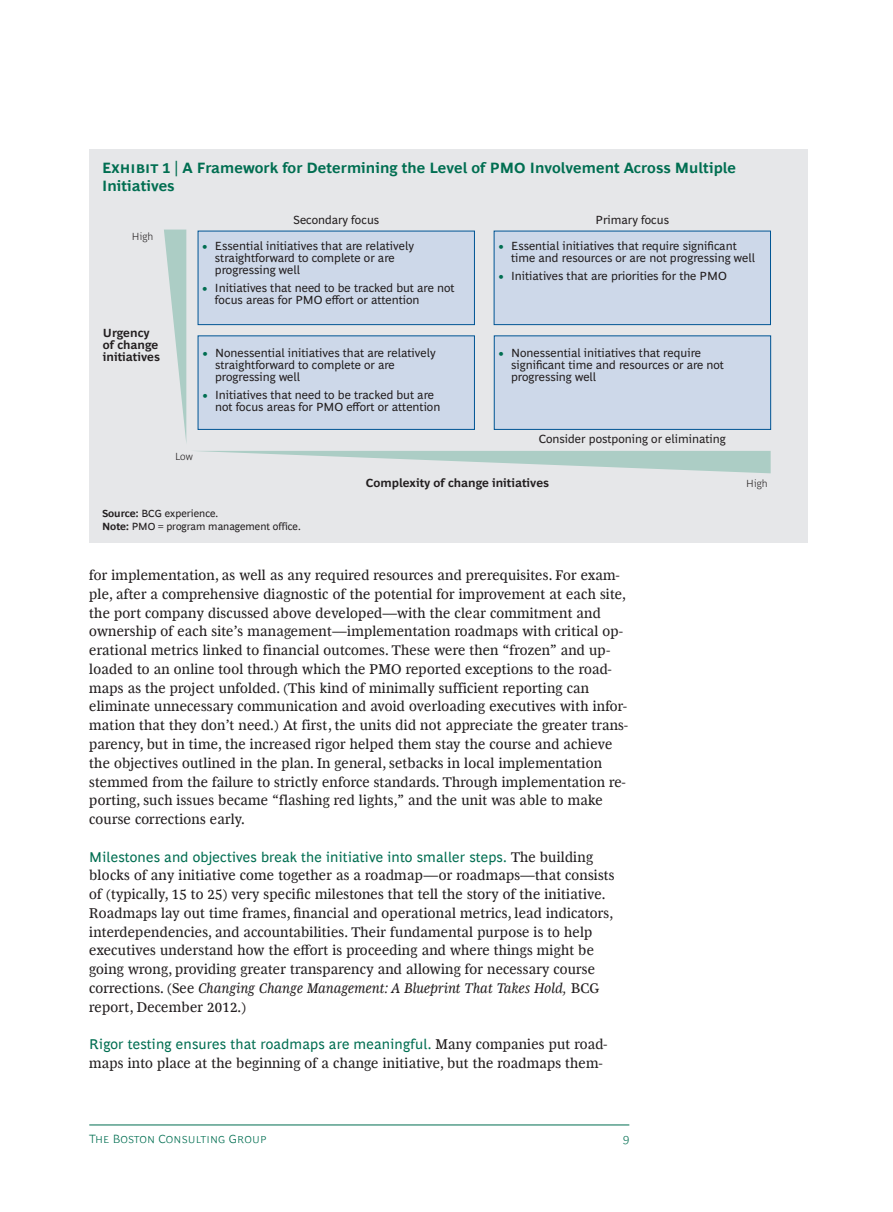
<style>
.page{position:relative;width:893px;height:1212px;background:#fff}
.page>*{position:absolute;margin:0;border:0;box-sizing:border-box;transform-origin:0 0}
.Exhibit_Title{font:700 15px/18.8px "Henderson BCG Sans";letter-spacing:.005em;color:#006e51}
.Body_Copy{font:14.25px/18.8px "Henderson BCG Serif";letter-spacing:.015em;color:#231f20}
.Header-C{font:14.25px/18.8px "Henderson BCG Serif";letter-spacing:.015em;color:#231f20}
.t1{font:12px/12px "Henderson BCG Sans";color:#231f20}
.t2{font:700 12px/12px "Henderson BCG Sans";color:#231f20}
.t3{font:300 12px "Henderson BCG Sans";color:#006e51}
.Exhibit_footer{font:10.5px "Henderson BCG Sans";color:#231f20}
.t4{font:300 10.5px "Henderson BCG Sans";color:#231f20}
.s1{color:#006e51}
.s2{font-weight:700}
.s3{font-family:"Henderson BCG Sans";color:#006e51}
.s4{font-style:italic}
</style>
<div class="page">
<hr style="left:89px;top:1125px;width:540px;height:1px;background:#006e51">
<div style="left:89px;top:149px;width:719px;height:394px;background:#e6e7e9"></div>
<div style="left:198px;top:335px;width:277px;height:95px;background:#cdd8e9;border:1px solid #005594"></div>
<div style="left:198px;top:231px;width:277px;height:94px;background:#cdd8e9;border:1px solid #005594"></div>
<div style="left:494px;top:231px;width:277px;height:94px;background:#cdd8e9;border:1px solid #005594"></div>
<div style="left:494px;top:335px;width:277px;height:95px;background:#cdd8e9;border:1px solid #005594"></div>
<svg style="left:198px;top:451px;width:573px;height:22px"></svg>
<svg style="left:164px;top:230px;width:22px;height:209px"></svg>
<p class="Exhibit_Title" style="left:102px;top:157px;width:636px">Exhibit 1 | A Framework for Determining the Level of PMO Involvement Across Multiple<br>Initiatives</p>
<p class="t4" style="left:132px;top:228px;width:23px">High</p>
<p class="t2" style="left:103px;top:326px;width:59px">Urgency of change initiatives</p>
<p class="t1" style="left:293px;top:213px;width:88px">Secondary focus</p>
<p class="t1" style="left:596px;top:213px;width:75px">Primary focus</p>
<p class="t1" style="left:215px;top:239px;width:200px;text-indent:-13px"><span class="s1">•</span> Essential initiatives that are relatively straightforward to complete or are progressing well</p>
<p class="t1" style="left:215px;top:281px;width:241px;text-indent:-13px"><span class="s1">•</span> Initiatives that need to be tracked but are not focus areas for PMO effort or attention</p>
<p class="t1" style="left:511px;top:239px;width:245px;text-indent:-13px"><span class="s1">•</span> Essential initiatives that require significant time and resources or are not progressing well</p>
<p class="t1" style="left:498px;top:269px;width:230px"><span class="s1">•</span> Initiatives that are priorities for the PMO</p>
<p class="t4" style="left:175px;top:449px;width:19px">Low</p>
<p class="t1" style="left:215px;top:346px;width:222px;text-indent:-13px"><span class="s1">•</span> Nonessential initiatives that are relatively straightforward to complete or are progressing well</p>
<p class="t1" style="left:215px;top:388px;width:227px;text-indent:-13px"><span class="s1">•</span> Initiatives that need to be tracked but are not focus areas for PMO effort or attention</p>
<p class="t1" style="left:511px;top:346px;width:214px;text-indent:-13px"><span class="s1">•</span> Nonessential initiatives that require significant time and resources or are not progressing well</p>
<p class="t1" style="left:539px;top:432px;width:189px">Consider postponing or eliminating</p>
<p class="t2" style="left:366px;top:476px;width:185px">Complexity of change initiatives</p>
<p class="t4" style="left:746px;top:475px;width:23px">High</p>
<p class="Exhibit_footer" style="left:102px;top:506px;width:118px"><span class="s2">Source:</span> BCG experience.</p>
<p class="Exhibit_footer" style="left:102px;top:519px;width:200px"><span class="s2">Note:</span> PMO = program management office.</p>
<p class="Body_Copy" style="left:89px;top:565px;width:540px">for implementation, as well as any required resources and prerequisites. For exam&shy;ple, after a comprehensive diagnostic of the potential for improvement at each site, the port company discussed above developed—with the clear commitment and ownership of each site’s management—implementation roadmaps with critical op&shy;erational metrics linked to financial outcomes. These were then “frozen” and up&shy;loaded to an online tool through which the PMO reported exceptions to the road&shy;maps as the project unfolded. (This kind of minimally sufficient reporting can eliminate unnecessary communication and avoid overloading executives with infor&shy;mation that they don’t need.) At first, the units did not appreciate the greater trans&shy;parency, but in time, the increased rigor helped them stay the course and achieve the objectives outlined in the plan. In general, setbacks in local implementation stemmed from the failure to strictly enforce standards. Through implementation re&shy;porting, such issues became “flashing red lights,” and the unit was able to make course corrections early.</p>
<p class="Header-C" style="left:89px;top:846px;width:527px"><span class="s3">Milestones and objectives break the initiative into smaller steps.</span> The building blocks of any initiative come together as a roadmap—or roadmaps—that consists of (typically, 15 to 25) very specific milestones that tell the story of the initiative.<br>Roadmaps lay out time frames, financial and operational metrics, lead indicators, interdependencies, and accountabilities. Their fundamental purpose is to help executives understand how the effort is proceeding and where things might be going wrong, providing greater transparency and allowing for necessary course corrections. (See <span class="s4">Changing Change Management: A Blueprint That Takes Hold,</span> BCG report, December 2012.)</p>
<p class="Header-C" style="left:89px;top:1034px;width:520px"><span class="s3">Rigor testing ensures that roadmaps are meaningful.</span> Many companies put road&shy;maps into place at the beginning of a change initiative, but the roadmaps them-</p>
<p class="t3" style="left:89px;top:1129px;width:179px">The Boston Consulting Group</p>
<p class="t3" style="left:623px;top:1129px;width:8px">9</p>
</div>
